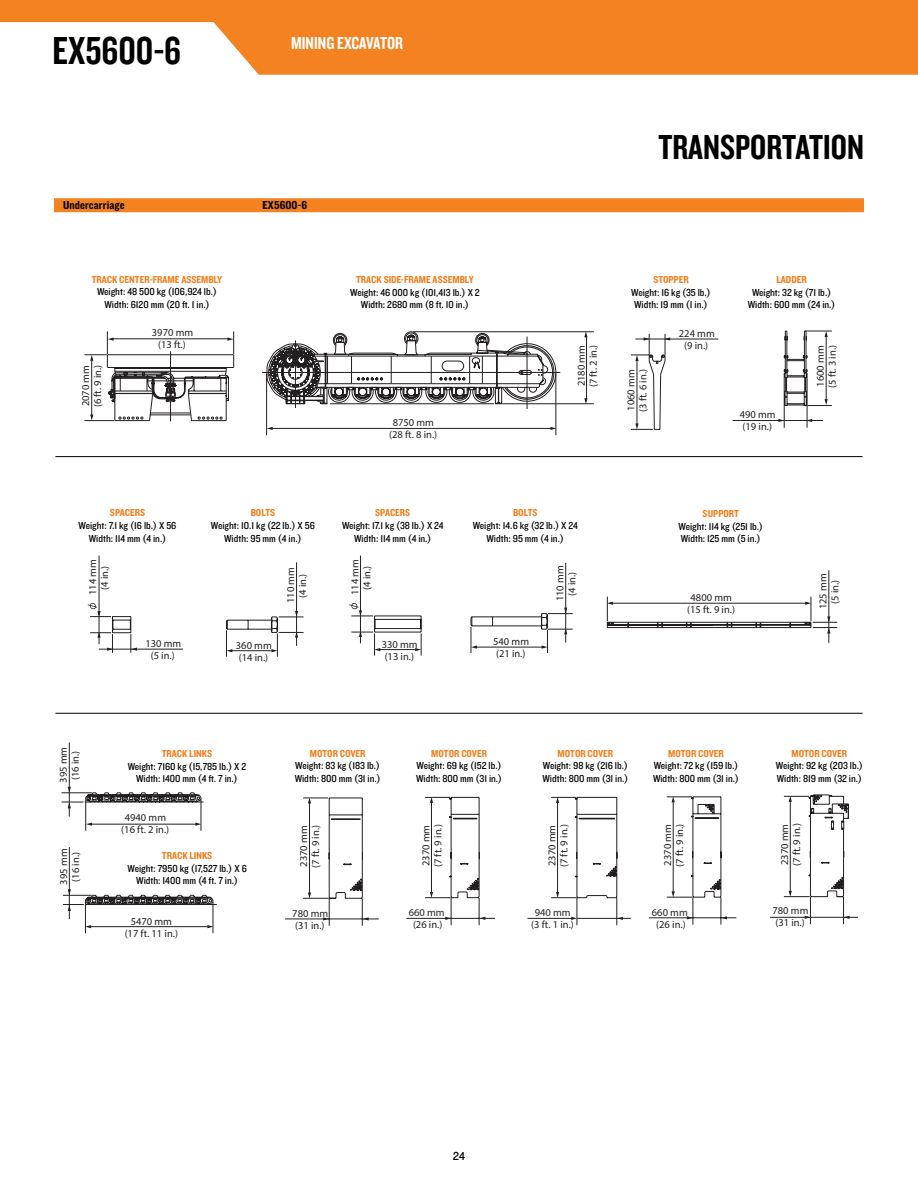
<style>
.page{position:relative;width:918px;height:1188px;background:#fff}
.page>*{position:absolute;margin:0;border:0;box-sizing:border-box;transform-origin:0 0}
.t1{font:40.5px "Knockout HTF49 Liteweight";color:#000}
.t2{font:36px "Knockout HTF49 Liteweight";color:#000}
.t3{font:18px "Knockout HTF49 Liteweight";color:#fff}
.t4{font:12px "Knockout HTF50 Welterweight";letter-spacing:.01em;color:#000}
.t5{font:12px "Knockout HTF31 Junior Middlewt";color:#000}
.t6{font:10.5px/12.6px "Knockout HTF30 Junior Welterwt";color:#000;text-align:center}
.t7{font:300 condensed 10.5px/12px "Helvetica Neue";color:#231f20}
.t8{font:10.5px "Knockout HTF50 Welterweight";color:#f38120}
</style>
<div class="page">
<svg style="left:0;top:0;width:918px;height:75px;fill:#f58220"></svg>
<hr style="left:55px;top:456px;width:808px;height:1px;background:#000">
<hr style="left:55px;top:966px;width:808px;height:1px;background:#000">
<hr style="left:55px;top:713px;width:808px;height:1px;background:#000">
<hr style="left:99px;top:649px;width:84px;height:1px;background:#231f20">
<svg style="left:88px;top:603px;width:49px;height:50px"></svg>
<hr style="left:99px;top:556px;width:1px;height:88px;background:#231f20">
<hr style="left:296px;top:562px;width:1px;height:84px;background:#231f20">
<svg style="left:226px;top:611px;width:78px;height:46px"></svg>
<hr style="left:565px;top:563px;width:1px;height:80px;background:#231f20">
<svg style="left:470px;top:608px;width:103px;height:45px"></svg>
<hr style="left:378px;top:649px;width:40px;height:1px;background:#231f20">
<hr style="left:375px;top:632px;width:46px;height:1px;background:#231f20">
<hr style="left:375px;top:616px;width:46px;height:1px;background:#231f20">
<hr style="left:375px;top:619px;width:46px;height:1px;background:#231f20">
<hr style="left:375px;top:628px;width:46px;height:1px;background:#231f20">
<svg style="left:415px;top:616px;width:7px;height:40px"></svg>
<svg style="left:349px;top:603px;width:31px;height:53px"></svg>
<hr style="left:360px;top:556px;width:1px;height:87px;background:#231f20">
<hr style="left:829px;top:570px;width:1px;height:73px;background:#231f20">
<svg style="left:607px;top:596px;width:230px;height:38px"></svg>
<svg style="left:62px;top:889px;width:155px;height:45px"></svg>
<hr style="left:69px;top:847px;width:1px;height:72px;background:#231f20">
<svg style="left:86px;top:823px;width:6px;height:3px"></svg>
<svg style="left:195px;top:823px;width:6px;height:3px"></svg>
<hr style="left:90px;top:824px;width:108px;height:1px;background:#231f20">
<hr style="left:69px;top:743px;width:1px;height:74px;background:#231f20">
<svg style="left:61px;top:787px;width:143px;height:21px"></svg>
<hr style="left:201px;top:799px;width:1px;height:32px;background:#231f20">
<hr style="left:85px;top:799px;width:1px;height:32px;background:#231f20">
<svg style="left:84px;top:331px;width:150px;height:91px"></svg>
<hr style="left:84px;top:420px;width:30px;height:1px;background:#231f20">
<svg style="left:262px;top:331px;width:332px;height:105px"></svg>
<hr style="left:635px;top:339px;width:83px;height:1px;background:#231f20">
<svg style="left:630px;top:334px;width:40px;height:96px"></svg>
<svg style="left:732px;top:331px;width:100px;height:97px"></svg>
<svg style="left:285px;top:797px;width:94px;height:129px"></svg>
<svg style="left:406px;top:797px;width:89px;height:129px"></svg>
<svg style="left:527px;top:797px;width:104px;height:129px"></svg>
<svg style="left:648px;top:796px;width:89px;height:129px"></svg>
<svg style="left:770px;top:794px;width:88px;height:131px"></svg>
<svg style="left:54px;top:198px;width:810px;height:14px;background:#f58323"></svg>
<h1 class="t1" style="left:52px;top:30px;width:130px">EX5600-6</h1>
<h3 class="t3" style="left:291px;top:34px;width:114px">MINING EXCAVATOR</h3>
<p class="t4" style="left:63px;top:199px;width:63px">Undercarriage</p>
<p class="t4" style="left:262px;top:199px;width:46px">EX5600-6</p>
<p class="t8" style="left:92px;top:274px;width:132px">TRACK CENTER-FRAME ASSEMBLY</p>
<p class="t6" style="left:97px;top:286px;width:121px">Weight: 48 500 kg (106,924 lb.)<br>Width: 6120 mm (20 ft. 1 in.)</p>
<p class="t7" style="left:152px;top:326px;width:43px;text-align:center">3970 mm (13 ft.)</p>
<p class="t7" style="left:79px;top:407px;width:44px;rotate:-90deg">2070 mm (6 ft. 9 in.)</p>
<p class="t8" style="left:356px;top:274px;width:119px">TRACK SIDE-FRAME ASSEMBLY</p>
<p class="t6" style="left:350px;top:286px;width:131px">Weight: 46 000 kg (101,413 lb.) X 2<br>Width: 2680 mm (8 ft. 10 in.)</p>
<p class="t7" style="left:389px;top:417px;width:49px;text-align:center">8750 mm (28 ft. 8 in.)</p>
<p class="t7" style="left:575px;top:387px;width:44px;rotate:-90deg">2180 mm (7 ft. 2 in.)</p>
<p class="t8" style="left:110px;top:507px;width:37px">SPACERS</p>
<p class="t6" style="left:79px;top:520px;width:99px">Weight: 7.1 kg (16 lb.) X 56<br>Width: 114 mm (4 in.)</p>
<p class="t8" style="left:251px;top:507px;width:26px">BOLTS</p>
<p class="t6" style="left:211px;top:520px;width:105px">Weight: 10.1 kg (22 lb.) X 56<br>Width: 95 mm (4 in.)</p>
<p class="t8" style="left:375px;top:507px;width:37px">SPACERS</p>
<p class="t6" style="left:342px;top:520px;width:103px">Weight: 17.1 kg (38 lb.) X 24<br>Width: 114 mm (4 in.)</p>
<p class="t8" style="left:513px;top:507px;width:26px">BOLTS</p>
<p class="t6" style="left:473px;top:520px;width:106px">Weight: 14.6 kg (32 lb.) X 24<br>Width: 95 mm (4 in.)</p>
<p class="t7" style="left:87px;top:595px;width:37px;text-align:center;rotate:-90deg">114 mm (4 in.)</p>
<p class="t7" style="left:285px;top:603px;width:37px;text-align:center;rotate:-90deg">110 mm (4 in.)</p>
<p class="t7" style="left:349px;top:595px;width:37px;text-align:center;rotate:-90deg">114 mm (4 in.)</p>
<p class="t7" style="left:554px;top:601px;width:37px;text-align:center;rotate:-90deg">110 mm (4 in.)</p>
<p class="t7" style="left:145px;top:637px;width:37px;text-align:center">130 mm (5 in.)</p>
<p class="t7" style="left:236px;top:639px;width:37px">360 mm (14 in.)</p>
<p class="t7" style="left:382px;top:638px;width:37px">330 mm (13 in.)</p>
<p class="t7" style="left:493px;top:635px;width:37px">540 mm (21 in.)</p>
<h2 class="t2" style="left:658px;top:129px;width:207px">TRANSPORTATION</h2>
<p class="t8" style="left:653px;top:274px;width:37px">STOPPER</p>
<p class="t6" style="left:631px;top:286px;width:81px;text-align:left">Weight: 16 kg (35 lb.)<br>Width: 19 mm (1 in.)</p>
<p class="t7" style="left:625px;top:412px;width:44px;rotate:-90deg">1060 mm (3 ft. 6 in.)</p>
<p class="t7" style="left:679px;top:327px;width:37px;text-align:center">224 mm (9 in.)</p>
<p class="t8" style="left:776px;top:274px;width:32px">LADDER</p>
<p class="t6" style="left:748px;top:286px;width:89px">Weight: 32 kg (71 lb.)<br>Width: 600 mm (24 in.)</p>
<p class="t7" style="left:740px;top:409px;width:37px">490 mm (19 in.)</p>
<p class="t7" style="left:814px;top:388px;width:44px;rotate:-90deg">1600 mm (5 ft. 3 in.)</p>
<p class="t8" style="left:703px;top:508px;width:38px">SUPPORT</p>
<p class="t6" style="left:679px;top:520px;width:86px;text-align:left">Weight: 114 kg (251 lb.)<br>Width: 125 mm (5 in.)</p>
<p class="t7" style="left:687px;top:592px;width:49px;text-align:center">4800 mm (15 ft. 9 in.)</p>
<p class="t7" style="left:817px;top:609px;width:37px;text-align:center;rotate:-90deg">125 mm (5 in.)</p>
<p class="t7" style="left:57px;top:783px;width:37px;rotate:-90deg">395 mm</p>
<p class="t7" style="left:69px;top:780px;width:31px;rotate:-90deg">(16 in.)</p>
<p class="t8" style="left:162px;top:748px;width:52px">TRACK LINKS</p>
<p class="t6" style="left:128px;top:760px;width:120px">Weight: 7160 kg (15,785 lb.) X 2</p>
<p class="t6" style="left:136px;top:773px;width:103px">Width: 1400 mm (4 ft. 7 in.)</p>
<p class="t8" style="left:310px;top:748px;width:57px">MOTOR COVER</p>
<p class="t6" style="left:295px;top:760px;width:88px;text-align:left">Weight: 83 kg (183 lb.)<br>Width: 800 mm (31 in.)</p>
<p class="t8" style="left:431px;top:748px;width:57px">MOTOR COVER</p>
<p class="t6" style="left:416px;top:760px;width:88px;text-align:left">Weight: 69 kg (152 lb.)<br>Width: 800 mm (31 in.)</p>
<p class="t8" style="left:558px;top:748px;width:57px">MOTOR COVER</p>
<p class="t6" style="left:542px;top:760px;width:88px;text-align:left">Weight: 98 kg (216 lb.)<br>Width: 800 mm (31 in.)</p>
<p class="t8" style="left:668px;top:748px;width:57px">MOTOR COVER</p>
<p class="t6" style="left:653px;top:760px;width:88px;text-align:left">Weight: 72 kg (159 lb.)<br>Width: 800 mm (31 in.)</p>
<p class="t8" style="left:792px;top:748px;width:57px">MOTOR COVER</p>
<p class="t6" style="left:776px;top:760px;width:89px;text-align:left">Weight: 92 kg (203 lb.)<br>Width: 819 mm (32 in.)</p>
<p class="t7" style="left:58px;top:885px;width:37px;rotate:-90deg">395 mm (16 in.)</p>
<p class="t7" style="left:121px;top:812px;width:49px;text-align:center">4940 mm (16 ft. 2 in.)</p>
<p class="t8" style="left:162px;top:850px;width:52px">TRACK LINKS</p>
<p class="t6" style="left:128px;top:862px;width:121px">Weight: 7950 kg (17,527 lb.) X 6<br>Width: 1400 mm (4 ft. 7 in.)</p>
<p class="t7" style="left:125px;top:916px;width:55px;text-align:center">5470 mm (17 ft. 11 in.)</p>
<p class="t7" style="left:298px;top:868px;width:44px;rotate:-90deg">2370 mm (7 ft. 9 in.)</p>
<p class="t7" style="left:292px;top:907px;width:37px">780 mm (31 in.)</p>
<p class="t7" style="left:420px;top:867px;width:44px;rotate:-90deg">2370 mm (7 ft. 9 in.)</p>
<p class="t7" style="left:409px;top:907px;width:37px;text-align:center">660 mm (26 in.)</p>
<p class="t7" style="left:546px;top:867px;width:44px;rotate:-90deg">2370 mm (7 ft. 9 in.)</p>
<p class="t7" style="left:531px;top:906px;width:44px;text-align:center">940 mm (3 ft. 1 in.)</p>
<p class="t7" style="left:661px;top:867px;width:44px;rotate:-90deg">2370 mm (7 ft. 9 in.)</p>
<p class="t7" style="left:652px;top:906px;width:37px;text-align:center">660 mm (26 in.)</p>
<p class="t7" style="left:779px;top:866px;width:44px;rotate:-90deg">2370 mm (7 ft. 9 in.)</p>
<p class="t7" style="left:773px;top:905px;width:37px">780 mm (31 in.)</p>
<p class="t5" style="left:453px;top:1150px;width:14px">24</p>
</div>
